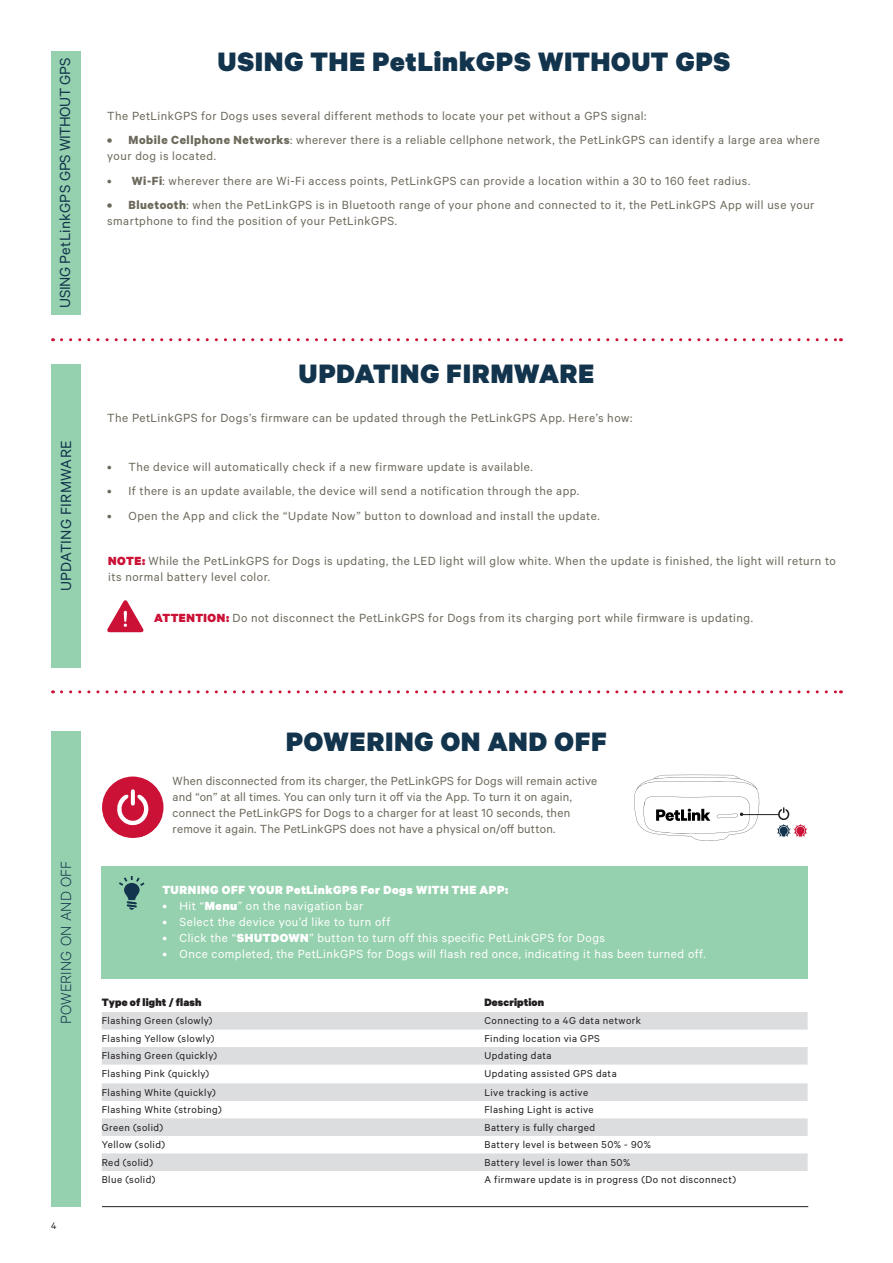
<style>
.page{position:relative;width:893px;height:1263px;background:#fff}
.page>*{position:absolute;margin:0;border:0;box-sizing:border-box;transform-origin:0 0}
.t1{font:900 30px "Calibre";letter-spacing:.03em;color:#13344d}
.t2{font:16.5px "Calibre";letter-spacing:-.02em;color:#13344d}
.t3{font:16.5px "Calibre";letter-spacing:.005em;color:#13344d}
.t4{font:300 16.5px "Calibre";letter-spacing:.015em;color:#13344d}
.t5{font:13.35px/15.9px "Calibre";letter-spacing:.035em;color:#6d695c}
.t6{font:13.35px/15.9px "Calibre";letter-spacing:.015em;color:#6d695c}
.t7{font:13.35px "Calibre";letter-spacing:.035em;color:#fff}
.t8{font:900 13.35px "Calibre";letter-spacing:.04em;color:#fff}
.t9{font:900 12px "Calibre";letter-spacing:.015em;color:#231f20}
.t10{font:11.25px "Calibre";letter-spacing:.04em;color:#231f20}
.t11{font:10.5px "Calibre";color:#231f20}
.s1{font-weight:700}
.s2{font-weight:900;color:#cb1136}
.s3{font-weight:900}
</style>
<div class="page">
<div style="left:51px;top:51px;width:30px;height:264px;background:#95d1ae"></div>
<svg style="left:61px;top:338px;width:780px;height:3px"></svg>
<div style="left:51px;top:364px;width:30px;height:304px;background:#95d1ae"></div>
<svg style="left:107px;top:600px;width:37px;height:32px"></svg>
<svg style="left:61px;top:690px;width:780px;height:3px"></svg>
<div style="left:51px;top:731px;width:30px;height:476px;background:#95d1ae"></div>
<div style="left:102px;top:776px;width:61px;height:62px;background:#cb1136;border-radius:50%"></div>
<svg style="left:116px;top:789px;width:46px;height:48px"></svg>
<div style="left:102px;top:866px;width:706px;height:113px;background:#95d1ae"></div>
<svg style="left:119px;top:876px;width:25px;height:34px"></svg>
<svg style="left:102px;top:1012px;width:706px;height:159px;fill:#dcdddf"></svg>
<hr style="left:102px;top:1206px;width:706px;height:1px;background:#231f20">
<hr style="left:742px;top:814px;width:37px;height:1px;background:#231f20">
<svg style="left:777px;top:807px;width:30px;height:30px"></svg>
<svg style="left:634px;top:775px;width:126px;height:66px"></svg>
<p class="t2" style="left:55px;top:308px;width:251px;rotate:-90deg">USING PetLinkGPS GPS WITHOUT GPS</p>
<p class="t3" style="left:57px;top:591px;width:152px;rotate:-90deg">UPDATING FIRMWARE</p>
<h1 class="t1" style="left:218px;top:42px;width:514px">USING THE PetLinkGPS WITHOUT GPS</h1>
<p class="t5" style="left:107px;top:107px;width:541px">The PetLinkGPS for Dogs uses several different methods to locate your pet without a GPS signal:</p>
<p class="t5" style="left:107px;top:132px;width:714px"><span class="s1">• Mobile Cellphone Networks</span>: wherever there is a reliable cellphone network, the PetLinkGPS can identify a large area where your dog is located.</p>
<p class="t5" style="left:107px;top:172px;width:645px">• <span class="s1">Wi-Fi</span>: wherever there are Wi-Fi access points, PetLinkGPS can provide a location within a 30 to 160 feet radius.</p>
<p class="t5" style="left:107px;top:196px;width:709px"><span class="s1">• Bluetooth</span>: when the PetLinkGPS is in Bluetooth range of your phone and connected to it, the PetLinkGPS App will use your smartphone to find the position of your PetLinkGPS.</p>
<h1 class="t1" style="left:299px;top:355px;width:297px">UPDATING FIRMWARE</h1>
<p class="t5" style="left:107px;top:409px;width:526px">The PetLinkGPS for Dogs’s firmware can be updated through the PetLinkGPS App. Here’s how:</p>
<p class="t5" style="left:107px;top:458px;width:427px">• The device will automatically check if a new firmware update is available.</p>
<p class="t5" style="left:107px;top:483px;width:473px">• If there is an update available, the device will send a notification through the app.</p>
<p class="t5" style="left:107px;top:507px;width:494px">• Open the App and click the “Update Now” button to download and install the update.</p>
<p class="t5" style="left:108px;top:552px;width:729px"><span class="s2">NOTE:</span> While the PetLinkGPS for Dogs is updating, the LED light will glow white. When the update is finished, the light will return to its normal battery level color.</p>
<p class="t5" style="left:154px;top:610px;width:600px"><span class="s2">ATTENTION:</span> Do not disconnect the PetLinkGPS for Dogs from its charging port while firmware is updating.</p>
<p class="t4" style="left:57px;top:1024px;width:165px;rotate:-90deg">POWERING ON AND OFF</p>
<p class="t11" style="left:51px;top:1220px;width:7px">4</p>
<h1 class="t1" style="left:286px;top:723px;width:322px">POWERING ON AND OFF</h1>
<p class="t6" style="left:173px;top:772px;width:426px">When disconnected from its charger, the PetLinkGPS for Dogs will remain active and “on” at all times. You can only turn it off via the App. To turn it on again, connect the PetLinkGPS for Dogs to a charger for at least 10 seconds, then remove it again. The PetLinkGPS does not have a physical on/off button.</p>
<p class="t8" style="left:162px;top:881px;width:347px">TURNING OFF YOUR PetLinkGPS For Dogs WITH THE APP:</p>
<p class="t7" style="left:162px;top:898px;width:203px">• Hit “<span class="s3">Menu</span>” on the navigation bar</p>
<p class="t7" style="left:162px;top:914px;width:229px">• Select the device you’d like to turn off</p>
<p class="t7" style="left:162px;top:930px;width:444px">• Click the “<span class="s3">SHUTDOWN</span>” button to turn off this specific PetLinkGPS for Dogs</p>
<p class="t7" style="left:162px;top:946px;width:545px">• Once completed, the PetLinkGPS for Dogs will flash red once, indicating it has been turned off.</p>
<p class="t9" style="left:102px;top:995px;width:101px">Type of light / flash</p>
<p class="t9" style="left:484px;top:995px;width:61px">Description</p>
<p class="t10" style="left:102px;top:1014px;width:112px">Flashing Green (slowly)</p>
<p class="t10" style="left:484px;top:1014px;width:158px">Connecting to a 4G data network</p>
<p class="t10" style="left:102px;top:1032px;width:114px">Flashing Yellow (slowly)</p>
<p class="t10" style="left:484px;top:1032px;width:117px">Finding location via GPS</p>
<p class="t10" style="left:102px;top:1049px;width:117px">Flashing Green (quickly)</p>
<p class="t10" style="left:484px;top:1049px;width:69px">Updating data</p>
<p class="t10" style="left:102px;top:1067px;width:109px">Flashing Pink (quickly)</p>
<p class="t10" style="left:484px;top:1067px;width:134px">Updating assisted GPS data</p>
<p class="t10" style="left:102px;top:1086px;width:115px">Flashing White (quickly)</p>
<p class="t10" style="left:484px;top:1086px;width:105px">Live tracking is active</p>
<p class="t10" style="left:102px;top:1103px;width:122px">Flashing White (strobing)</p>
<p class="t10" style="left:484px;top:1103px;width:111px">Flashing Light is active</p>
<p class="t10" style="left:102px;top:1121px;width:63px">Green (solid)</p>
<p class="t10" style="left:484px;top:1121px;width:112px">Battery is fully charged</p>
<p class="t10" style="left:102px;top:1138px;width:65px">Yellow (solid)</p>
<p class="t10" style="left:484px;top:1138px;width:168px">Battery level is between 50% - 90%</p>
<p class="t10" style="left:102px;top:1156px;width:53px">Red (solid)</p>
<p class="t10" style="left:484px;top:1156px;width:147px">Battery level is lower than 50%</p>
<p class="t10" style="left:102px;top:1173px;width:55px">Blue (solid)</p>
<p class="t10" style="left:484px;top:1173px;width:253px">A firmware update is in progress (Do not disconnect)</p>
</div>
